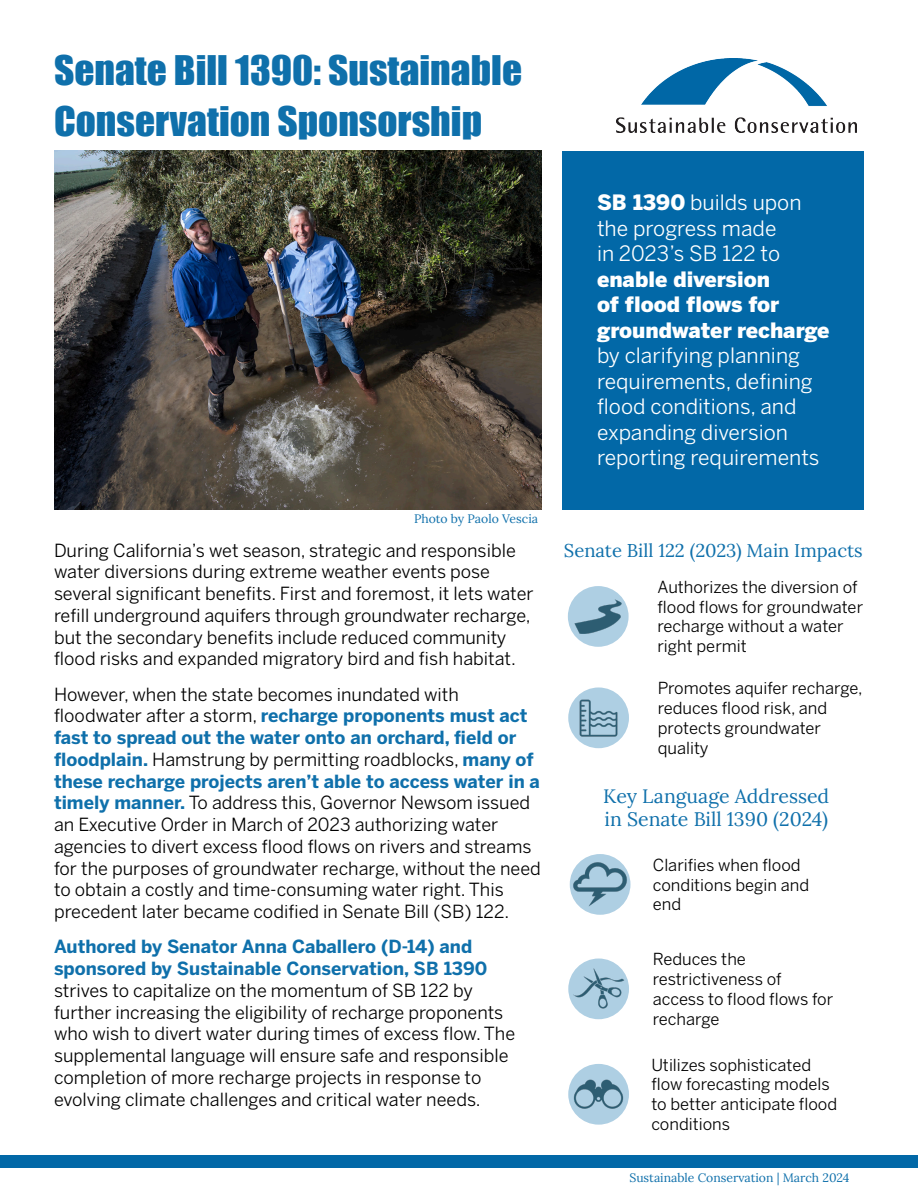
<style>
.page{position:relative;width:918px;height:1188px;background:#fff}
.page>*{position:absolute;margin:0;border:0;box-sizing:border-box;transform-origin:0 0}
.t1{font:37.5px/51px "Impact";color:#0f70ab;scale:1.05 1}
.t2{font:21px/25.5px "Benton Sans";color:#fff}
.t3{font:19.5px "Lora";color:#0f70ab}
.t4{font:18.45px "Lora";color:#0f70ab}
.t5{font:18px/21.8px "Benton Sans";color:#000}
.t6{font:16.5px/19.8px "Benton Sans";color:#000}
.t7{font:12.15px "Lora";color:#0f70ab}
.s1{font-weight:700;color:#0f70ab}
.s2{font-weight:900}
</style>
<div class="page">
<div style="left:1px;top:1156px;width:917px;height:12px;background:#0268a7"></div>
<div style="left:563px;top:151px;width:301px;height:358px;background:#0268a7"></div>
<img style="left:54px;top:151px;width:487px;height:358px">
<svg style="left:568px;top:586px;width:61px;height:61px"></svg>
<img style="left:575px;top:593px;width:47px;height:47px">
<svg style="left:568px;top:687px;width:61px;height:61px"></svg>
<img style="left:576px;top:695px;width:45px;height:46px">
<svg style="left:570px;top:854px;width:60px;height:61px"></svg>
<img style="left:571px;top:862px;width:59px;height:45px">
<svg style="left:568px;top:959px;width:61px;height:60px"></svg>
<img style="left:568px;top:960px;width:58px;height:58px">
<svg style="left:568px;top:1064px;width:61px;height:61px"></svg>
<img style="left:572px;top:1067px;width:53px;height:54px">
<img style="left:616px;top:58px;width:240px;height:75px">
<p class="t1" style="left:54px;top:44px;width:447px">Senate Bill 1390: Sustainable<br>Conservation Sponsorship</p>
<p class="t7" style="left:414px;top:509px;width:125px">Photo by Paolo Vescia</p>
<p class="t5" style="left:54px;top:539px;width:481px">During California’s wet season, strategic and responsible water diversions during extreme weather events pose several significant benefits. First and foremost, it lets water refill underground aquifers through groundwater recharge, but the secondary benefits include reduced community flood risks and expanded migratory bird and fish habitat.</p>
<p class="t5" style="left:54px;top:683px;width:488px">However, when the state becomes inundated with floodwater after a storm, <span class="s1">recharge proponents must act fast to spread out the water onto an orchard, field or floodplain.</span> Hamstrung by permitting roadblocks, <span class="s1">many of these recharge projects aren’t able to access water in a timely manner.</span> To address this, Governor Newsom issued an Executive Order in March of 2023 authorizing water agencies to divert excess flood flows on rivers and streams for the purposes of groundwater recharge, without the need to obtain a costly and time-consuming water right. This precedent later became codified in Senate Bill (SB) 122.</p>
<p class="t5" style="left:54px;top:936px;width:463px"><span class="s1">Authored by Senator Anna Caballero (D-14) and sponsored by Sustainable Conservation, SB 1390 </span>strives to capitalize on the momentum of SB 122 by further increasing the eligibility of recharge proponents who wish to divert water during times of excess flow. The supplemental language will ensure safe and responsible completion of more recharge projects in response to evolving climate challenges and critical water needs.</p>
<p class="t2" style="left:597px;top:190px;width:234px"><span class="s2">SB 1390</span> builds upon the progress made<br>in 2023’s SB 122 to <span class="s2">enable diversion<br>of flood flows for groundwater recharge </span>by clarifying planning requirements, defining flood conditions, and expanding diversion reporting requirements</p>
<p class="t4" style="left:564px;top:537px;width:300px">Senate Bill 122 (2023) Main Impacts</p>
<p class="t6" style="left:657px;top:577px;width:207px">Authorizes the diversion of flood flows for groundwater recharge without a water right permit</p>
<p class="t6" style="left:658px;top:678px;width:206px">Promotes aquifer recharge, reduces flood risk, and protects groundwater quality</p>
<p class="t3" style="left:603px;top:781px;width:227px">Key Language Addressed</p>
<p class="t3" style="left:605px;top:805px;width:225px">in Senate Bill 1390 (2024)</p>
<p class="t6" style="left:653px;top:855px;width:158px">Clarifies when flood conditions begin and end</p>
<p class="t6" style="left:653px;top:949px;width:182px">Reduces the restrictiveness of access to flood flows for recharge</p>
<p class="t6" style="left:651px;top:1055px;width:187px">Utilizes sophisticated flow forecasting models to better anticipate flood conditions</p>
<p class="t7" style="left:629px;top:1168px;width:221px">Sustainable Conservation | March 2024</p>
</div>
